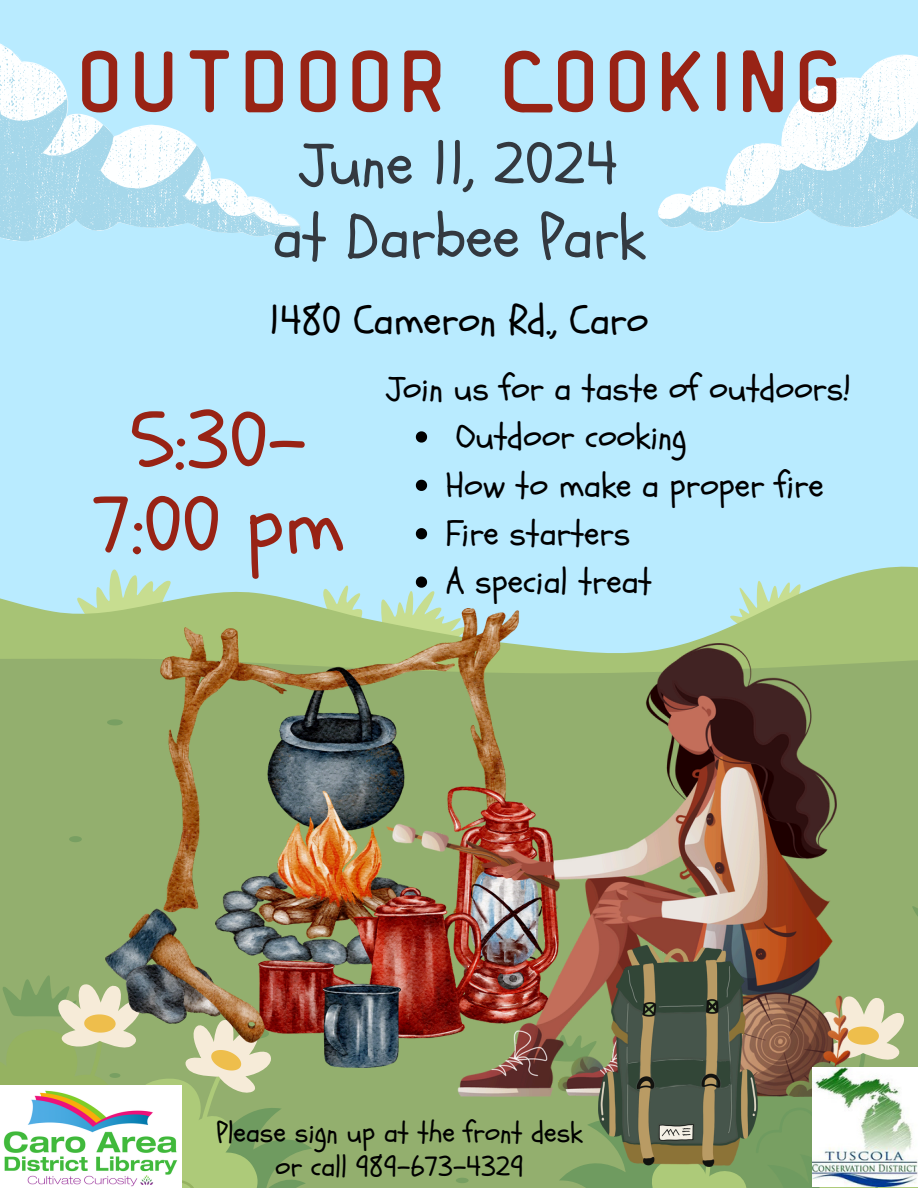
<style>
.page{position:relative;width:918px;height:1188px;background:#b9ebff}
.page>*{position:absolute;margin:0;border:0;box-sizing:border-box;transform-origin:0 0}
.t1{font:86.1px "Vintage Typeface";color:#982315}
.t2{font:82.2px/84.3px "Schoolbell";color:#982315;text-align:center}
.t3{font:61.5px/73.2px "Schoolbell";color:#333940;text-align:center}
.t4{font:40.8px "Schoolbell";color:#000}
.t5{font:34.8px "Schoolbell";color:#000}
.t6{font:28.5px "Schoolbell";color:#000}
</style>
<div class="page">
<svg style="left:0;top:566px;width:918px;height:88px"></svg>
<div style="left:0;top:654px;width:918px;height:534px;background:#93af6e"></div>
<svg style="left:912px;top:897px;width:6px;height:23px"></svg>
<svg style="left:0;top:738px;width:29px;height:30px"></svg>
<svg style="left:408px;top:1096px;width:65px;height:13px"></svg>
<svg style="left:69px;top:836px;width:13px;height:6px"></svg>
<svg style="left:456px;top:1178px;width:13px;height:5px"></svg>
<svg style="left:0;top:43px;width:68px;height:54px"></svg>
<svg style="left:0;top:97px;width:301px;height:134px"></svg>
<svg style="left:0;top:101px;width:300px;height:141px"></svg>
<svg style="left:795px;top:55px;width:123px;height:50px;fill:#f9fcff"></svg>
<svg style="left:658px;top:105px;width:260px;height:126px"></svg>
<svg style="left:0;top:975px;width:312px;height:213px"></svg>
<svg style="left:517px;top:993px;width:401px;height:195px"></svg>
<img style="left:106px;top:608px;width:452px;height:459px">
<img style="left:387px;top:643px;width:478px;height:453px">
<img style="left:599px;top:946px;width:158px;height:220px">
<img style="left:813px;top:1068px;width:104px;height:119px">
<img style="left:0;top:1086px;width:181px;height:102px">
<svg style="left:416px;top:431px;width:11px;height:12px"></svg>
<svg style="left:416px;top:480px;width:11px;height:11px"></svg>
<svg style="left:416px;top:528px;width:11px;height:11px"></svg>
<svg style="left:322px;top:576px;width:146px;height:71px"></svg>
<p class="t1" style="left:73px;top:40px;width:773px">OUTDOOR COOKING</p>
<p class="t3" style="left:273px;top:129px;width:374px">June 11, 2024 at Darbee Park</p>
<p class="t4" style="left:269px;top:294px;width:381px">1480 Cameron Rd., Caro</p>
<p class="t2" style="left:92px;top:401px;width:254px">5:30-<br>7:00 pm</p>
<p class="t5" style="left:387px;top:365px;width:465px">Join us for a taste of outdoors!</p>
<p class="t5" style="left:457px;top:414px;width:232px">Outdoor cooking</p>
<p class="t5" style="left:446px;top:462px;width:379px">How to make a proper fire</p>
<h1 class="t5" style="left:446px;top:510px;width:186px">Fire starters</h1>
<p class="t5" style="left:446px;top:559px;width:208px">A special treat</p>
<p class="t6" style="left:216px;top:1113px;width:368px">Please sign up at the front desk</p>
<p class="t6" style="left:275px;top:1147px;width:250px">or call 989-673-4329</p>
</div>
